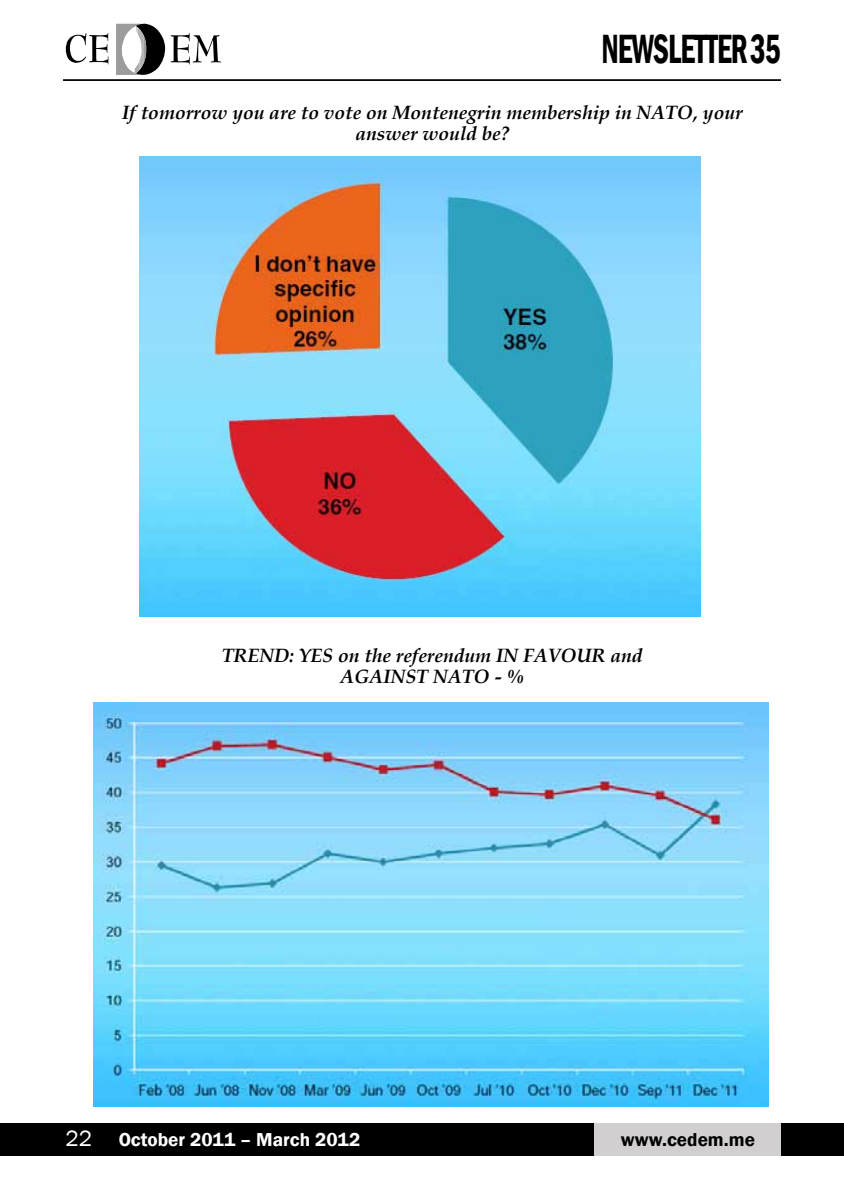
<style>
.page{position:relative;width:844px;height:1191px;background:#fff}
.page>*{position:absolute;margin:0;border:0;box-sizing:border-box;transform-origin:0 0}
.t1{font:600 condensed 42px "Franklin Gothic";letter-spacing:-.025em;color:#000;scale:.74 1}
.t2{font:italic 700 19.25px/21px "Book Antiqua";color:#000;text-align:center}
.t3{font:600 19.25px "Franklin Gothic";color:#fff}
.t4{font:600 19.25px "Franklin Gothic";color:#000}
.s1{font-weight:400;font-size:22.75px}
</style>
<div class="page">
<hr style="left:63px;top:79px;width:717px;height:2px;background:#000">
<svg style="left:65px;top:33px;width:43px;height:31px"></svg>
<svg style="left:116px;top:24px;width:105px;height:51px"></svg>
<div style="left:0;top:1123px;width:843px;height:32px;background:#000"></div>
<div style="left:594px;top:1123px;width:186px;height:32px;background:#d1cfcf"></div>
<hr style="left:843px;top:1123px;width:1px;height:32px;background:#000">
<img style="left:140px;top:157px;width:560px;height:460px">
<img style="left:94px;top:702px;width:674px;height:404px">
<h1 class="t1" style="left:601px;top:21px;width:244px">NEWSLETTER 35</h1>
<p class="t2" style="left:122px;top:102px;width:622px">If tomorrow you are to vote on Montenegrin membership in NATO, your answer would be?</p>
<p class="t2" style="left:222px;top:645px;width:422px">TREND: YES on the referendum IN FAVOUR and<br>AGAINST NATO - %</p>
<p class="t3" style="left:66px;top:1127px;width:296px"><span class="s1">22</span> October 2011 – March 2012</p>
<p class="t4" style="left:620px;top:1127px;width:135px">www.cedem.me</p>
</div>
